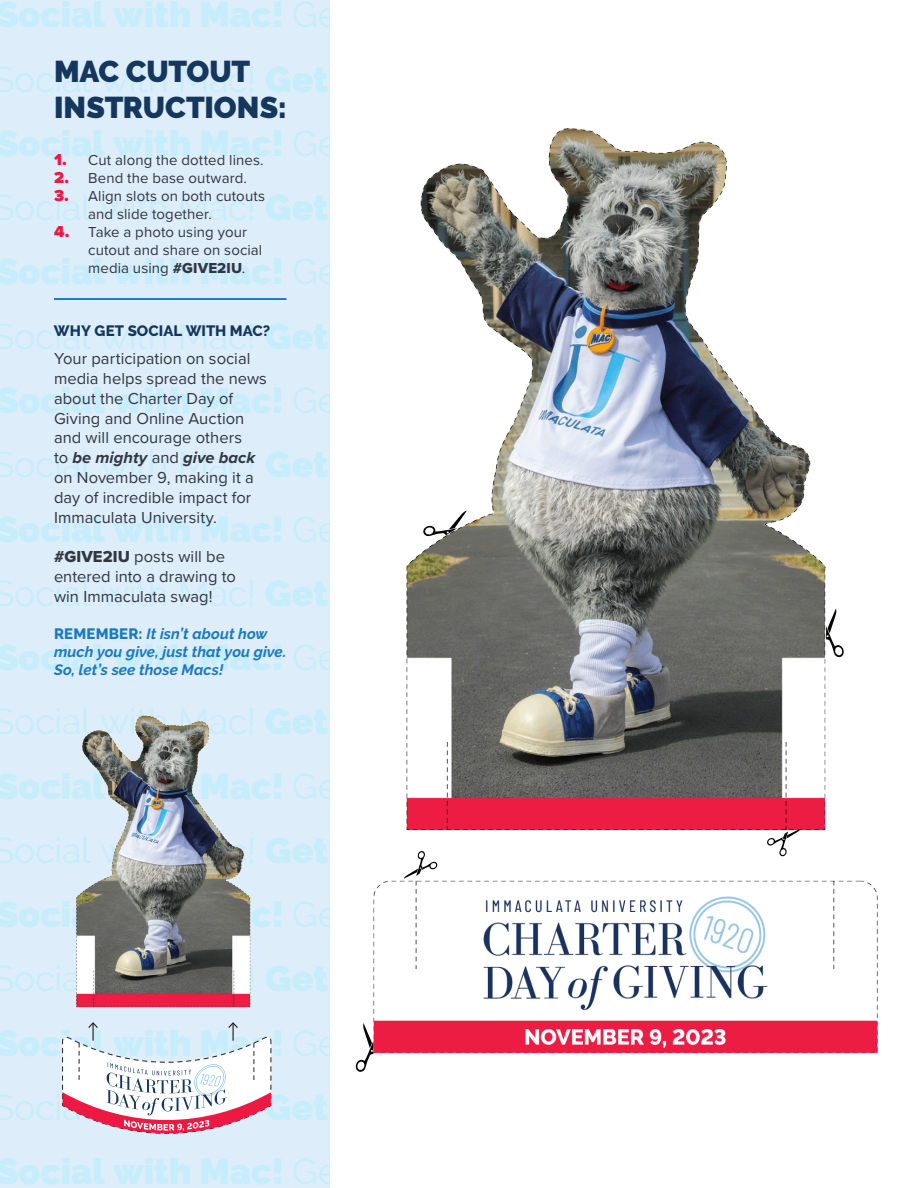
<style>
.page{position:relative;width:918px;height:1188px;background:#fff}
.page>*{position:absolute;margin:0;border:0;box-sizing:border-box;transform-origin:0 0}
.t1{font:900 30px/36px "Raleway";letter-spacing:-.005em;color:#15365d}
.t2{font:16.5px/19.8px "Proxima Nova";letter-spacing:.005em;color:#323640}
.t3{font:15px/18px "Proxima Nova";letter-spacing:.005em;color:#323640}
.t4{font:italic 700 15px/18px "Raleway";letter-spacing:.005em;color:#1b79bf}
.t5{font:800 15px "Raleway";color:#15365d}
.s1{font-weight:900;font-size:16.5px;color:#ed1943}
.s2{font-family:"Proxima Nova Extrabld"}
.s3{font-weight:700;font-style:italic}
.s4{font-weight:800;font-style:normal}
</style>
<div class="page">
<div style="left:0;top:0;width:330px;height:1188px;background:#ddedf9"></div>
<hr style="left:54px;top:298px;width:232px;height:2px;background:#1b79bf">
<img style="left:76px;top:715px;width:175px;height:293px">
<svg style="left:62px;top:1022px;width:210px;height:112px"></svg>
<img style="left:373px;top:128px;width:505px;height:927px">
<svg style="left:826px;top:609px;width:18px;height:49px"></svg>
<svg style="left:355px;top:1023px;width:18px;height:49px"></svg>
<svg style="left:423px;top:511px;width:44px;height:26px"></svg>
<svg style="left:404px;top:850px;width:34px;height:29px"></svg>
<svg style="left:766px;top:829px;width:35px;height:28px"></svg>
<h1 class="t1" style="left:54px;top:54px;width:235px">MAC CUTOUT<br>INSTRUCTIONS:</h1>
<p class="t3" style="left:54px;top:151px;width:211px"><span class="s1">1.</span> Cut along the dotted lines.</p>
<p class="t3" style="left:54px;top:169px;width:194px"><span class="s1">2.</span> Bend the base outward.</p>
<p class="t3" style="left:88px;top:187px;width:179px;text-indent:-34px"><span class="s1">3.</span> Align slots on both cutouts and slide together.</p>
<p class="t3" style="left:88px;top:223px;width:176px;text-indent:-34px"><span class="s1">4.</span> Take a photo using your cutout and share on social media using <span class="s2">#GIVE2IU</span>.</p>
<p class="t5" style="left:54px;top:322px;width:218px">WHY GET SOCIAL WITH MAC?</p>
<p class="t2" style="left:54px;top:348px;width:214px">Your participation on social media helps spread the news about the Charter Day of<br>Giving and Online Auction and will encourage others<br>to <span class="s3">be mighty</span> and <span class="s3">give back </span>on November 9, making it a day of incredible impact for<br>Immaculata University.</p>
<p class="t2" style="left:54px;top:546px;width:184px"><span class="s2">#GIVE2IU</span> posts will be entered into a drawing to win Immaculata swag!</p>
<p class="t4" style="left:54px;top:625px;width:234px"><span class="s4">REMEMBER:</span> It isn’t about how much you give, just that you give.<br>So, let’s see those Macs!</p>
</div>
